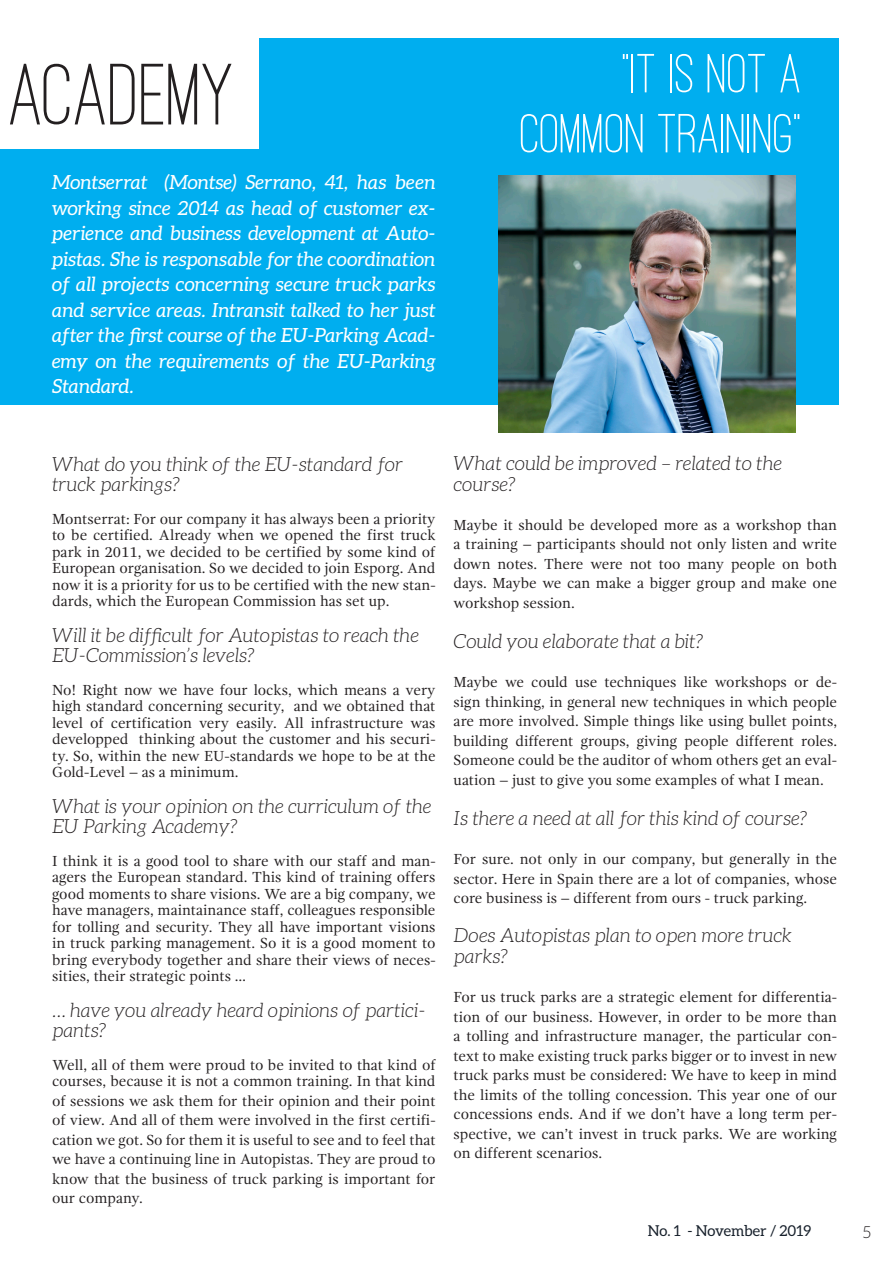
<style>
.page{position:relative;width:893px;height:1263px;background:#fff}
.page>*{position:absolute;margin:0;border:0;box-sizing:border-box;transform-origin:0 0}
.t1{font:500 90px "Ostrich Sans";color:#231f20}
.TITLE{font:500 57px "Ostrich Sans";color:#fff}
.Quetion{font:italic 300 19.5px/19.5px "Aleo";color:#231f20}
.Quetion-2{font:italic 19.5px/25.5px "Aleo";color:#fff;text-align:justify}
.t2{font:300 16.5px "Aleo";color:#231f20}
.TEXT_TITLE{font:15px/19.5px "Gandhi Serif";color:#231f20;text-align:justify}
.t3{font:15px "Aleo";color:#17202b}
</style>
<div class="page">
<div style="left:0;top:38px;width:839px;height:367px;background:#00aeef"></div>
<div style="left:0;top:0;width:258px;height:148px;background:#fff"></div>
<img style="left:498px;top:176px;width:297px;height:256px">
<h1 class="t1" style="left:9px;top:52px;width:228px">ACADEMY</h1>
<p class="TITLE" style="left:622px;top:46px;width:181px">“IT IS NOT A</p>
<p class="TITLE" style="left:520px;top:106px;width:283px">COMMON TRAINING”</p>
<p class="Quetion-2" style="left:52px;top:169px;width:385px">Montserrat (Montse) Serrano, 41, has been working since 2014 as head of customer ex&shy;perience and business development at Auto&shy;pistas. She is responsable for the coordination of all projects concerning secure truck parks and service areas. Intransit talked to her just after the first course of the EU-Parking Acad&shy;emy on the requirements of the EU-Parking Standard.</p>
<p class="Quetion" style="left:52px;top:454px;width:353px">What do you think of the EU-standard for truck parkings?</p>
<p class="TEXT_TITLE" style="left:52px;top:510px;width:385px;line-height:16.5px">Montserrat: For our company it has always been a priority to be certified. Already when we opened the first truck park in 2011, we decided to be certified by some kind of European organisation. So we decided to join Esporg. And now it is a priority for us to be certified with the new stan&shy;dards, which the European Commission has set up.</p>
<p class="Quetion" style="left:52px;top:625px;width:368px">Will it be difficult for Autopistas to reach the<br>EU-Commission’s levels?</p>
<p class="TEXT_TITLE" style="left:52px;top:681px;width:385px;line-height:16.5px">No! Right now we have four locks, which means a very high standard concerning security, and we obtained that level of certification very easily. All infrastructure was developped thinking about the customer and his securi&shy;ty. So, within the new EU-standards we hope to be at the Gold-Level – as a minimum.</p>
<p class="Quetion" style="left:52px;top:796px;width:381px">What is your opinion on the curriculum of the<br>EU Parking Academy?</p>
<p class="TEXT_TITLE" style="left:52px;top:852px;width:385px;line-height:16.5px">I think it is a good tool to share with our staff and man&shy;agers the European standard. This kind of training offers good moments to share visions. We are a big company, we have managers, maintainance staff, colleagues responsible for tolling and security. They all have important visions in truck parking management. So it is a good moment to bring everybody together and share their views of neces&shy;sities, their strategic points …</p>
<p class="Quetion" style="left:52px;top:1000px;width:375px">… have you already heard opinions of partici&shy;pants?</p>
<p class="TEXT_TITLE" style="left:52px;top:1056px;width:385px;line-height:16.5px">Well, all of them were proud to be invited to that kind of courses, because it is not a common training. In that kind</p>
<p class="TEXT_TITLE" style="left:52px;top:1091px;width:385px">of sessions we ask them for their opinion and their point of view. And all of them were involved in the first certifi&shy;cation we got. So for them it is useful to see and to feel that we have a continuing line in Autopistas. They are proud to know that the business of truck parking is important for our company.</p>
<p class="Quetion" style="left:454px;top:452px;width:330px;line-height:21px">What could be improved – related to the course?</p>
<p class="TEXT_TITLE" style="left:454px;top:515px;width:385px">Maybe it should be developed more as a workshop than a training – participants should not only listen and write down notes. There were not too many people on both days. Maybe we can make a bigger group and make one workshop session.</p>
<p class="Quetion" style="left:454px;top:632px;width:251px">Could you elaborate that a bit?</p>
<p class="TEXT_TITLE" style="left:454px;top:673px;width:385px">Maybe we could use techniques like workshops or de&shy;sign thinking, in general new techniques in which people are more involved. Simple things like using bullet points, building different groups, giving people different roles.<br>Someone could be the auditor of whom others get an eval&shy;uation – just to give you some examples of what I mean.</p>
<p class="Quetion" style="left:454px;top:809px;width:355px">Is there a need at all for this kind of course?</p>
<p class="TEXT_TITLE" style="left:454px;top:850px;width:385px">For sure. not only in our company, but generally in the sector. Here in Spain there are a lot of companies, whose core business is – different from ours - truck parking.</p>
<p class="Quetion" style="left:454px;top:925px;width:340px;line-height:21px">Does Autopistas plan to open more truck parks?</p>
<p class="TEXT_TITLE" style="left:454px;top:988px;width:385px">For us truck parks are a strategic element for differentia&shy;tion of our business. However, in order to be more than a tolling and infrastructure manager, the particular con&shy;text to make existing truck parks bigger or to invest in new truck parks must be considered: We have to keep in mind the limits of the tolling concession. This year one of our concessions ends. And if we don’t have a long term per&shy;spective, we can’t invest in truck parks. We are working on different scenarios.</p>
<p class="t3" style="left:648px;top:1222px;width:165px">No. 1 - November / 2019</p>
<p class="t2" style="left:863px;top:1223px;width:10px">5</p>
</div>
